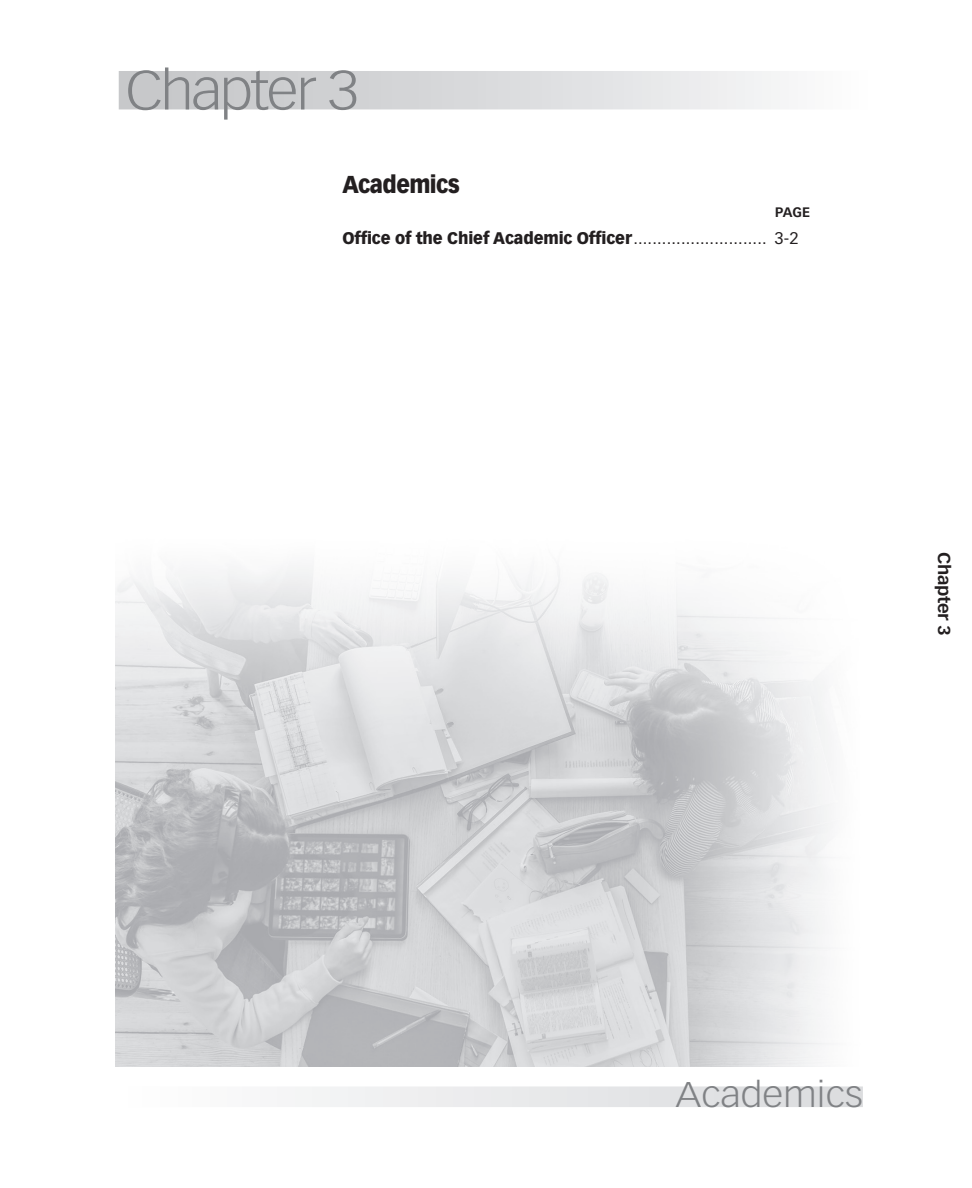
<style>
.page{position:relative;width:972px;height:1188px;background:#fff}
.page>*{position:absolute;margin:0;border:0;box-sizing:border-box;transform-origin:0 0}
.t1{font:300 54px "Vectora LT Std";letter-spacing:-.04em;color:#808285;scale:1.1 1}
.t2{font:300 35.1px "Vectora LT Std";color:#808285;scale:1.11 1}
.t3{font:900 24px "Vectora LT Std";letter-spacing:-.03em;color:#231f20;scale:.9 1}
.t4{font:700 16.95px "Vectora LT Std";letter-spacing:-.02em;color:#231f20;scale:1.06 1}
.t5{font:900 16.5px "Vectora LT Std";letter-spacing:-.01em;color:#231f20;scale:.95 1}
.t6{font:700 13.5px "Vectora LT Std";color:#231f20}
.s1{font-weight:400}
</style>
<div class="page">
<div style="left:119px;top:71px;width:749px;height:38px;background:linear-gradient(to right,#c0c2c4,#f9f9fa)"></div>
<img style="left:116px;top:566px;width:716px;height:501px">
<div style="left:116px;top:1086px;width:747px;height:21px;background:linear-gradient(to right,#fdfdfe,#d9dadd)"></div>
<h1 class="t1" style="left:125px;top:59px;width:213px">Chapter 3</h1>
<h3 class="t3" style="left:342px;top:169px;width:132px">Academics</h3>
<p class="t6" style="left:775px;top:204px;width:37px">PAGE</p>
<p class="t5" style="left:342px;top:227px;width:482px">Office of the Chief Academic Officer<span class="s1">............................ 3-2</span></p>
<p class="t4" style="left:954px;top:552px;width:81px;rotate:90deg">Chapter 3</p>
<h2 class="t2" style="left:676px;top:1074px;width:170px">Academics</h2>
</div>
